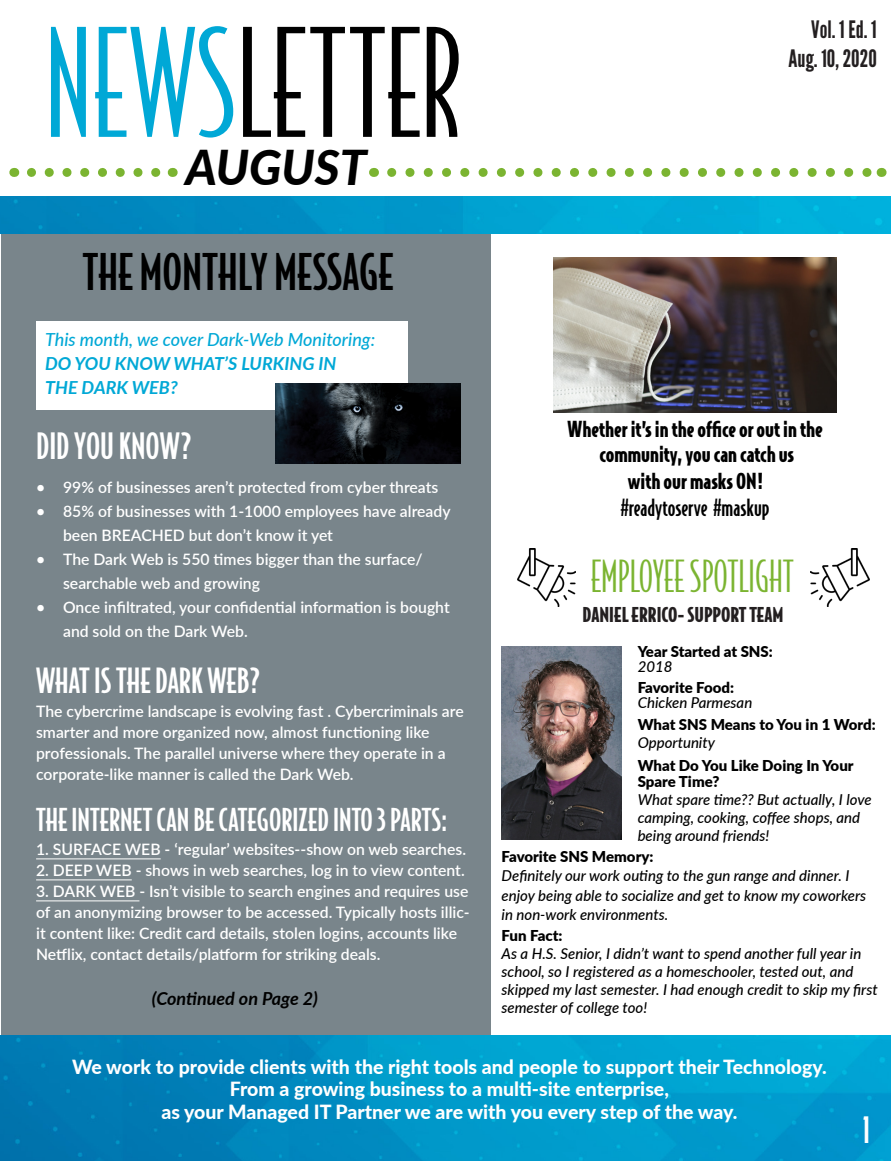
<style>
.page{position:relative;width:891px;height:1161px;background:#fff}
.page>*{position:absolute;margin:0;border:0;box-sizing:border-box;transform-origin:0 0}
.t1{font:300 142.5px "Bodega Sans";color:#000}
.t2{font:500 48px "Bodega Sans";color:#000}
.t3{font:italic 800 48px "Lato";color:#000}
.t4{font:300 42px "Bodega Sans";color:#7bb431}
.t5{font:500 34.5px "Bodega Sans";color:#fff}
.t6{font:500 33px "Bodega Sans";color:#fff}
.t7{font:500 30px "Bodega Sans";color:#fff}
.t8{font:24px "League Gothic";color:#231f20}
.t9{font:500 22.5px "Bodega Sans";color:#000}
.t10{font:900 21px "Bodega Sans";color:#000}
.t11{font:800 19.5px "Lato";color:#fff}
.t12{font:900 19.5px "Bodega Sans";color:#231f20}
.t13{font:italic 500 18px "Lato";color:#00a8d6}
.t14{font:italic 700 18px "Lato";color:#00a8d6}
.t15{font:italic 700 18px "Lato";color:#000}
.t16{font:600 15.75px/24px "Lato";color:#fff}
.t17{font:italic 500 15px/18px "Lato";color:#000}
.t18{font:900 15px/18px "Lato";color:#000}
.s1{color:#00a8d6}
.s2{font-weight:500;font-style:italic}
</style>
<div class="page">
<img style="left:0;top:1035px;width:891px;height:126px">
<div style="left:1px;top:233px;width:489px;height:802px;background:#79858b"></div>
<div style="left:36px;top:321px;width:371px;height:89px;background:#fff"></div>
<img style="left:275px;top:384px;width:186px;height:80px">
<hr style="left:36px;top:859px;width:125px;height:1px;background:#fff">
<hr style="left:36px;top:880px;width:96px;height:1px;background:#fff">
<hr style="left:36px;top:901px;width:103px;height:1px;background:#fff">
<img style="left:553px;top:258px;width:284px;height:155px">
<img style="left:517px;top:548px;width:59px;height:59px">
<img style="left:811px;top:548px;width:58px;height:59px">
<img style="left:502px;top:646px;width:119px;height:193px">
<svg style="left:392px;top:168px;width:480px;height:9px"></svg>
<svg style="left:31px;top:168px;width:130px;height:9px"></svg>
<img style="left:0;top:197px;width:891px;height:36px">
<p class="t1" style="left:45px;top:0;width:418px"><span class="s1">NEWS</span>LETTER</p>
<p class="t3" style="left:185px;top:132px;width:183px">AUGUST</p>
<p class="t2" style="left:83px;top:243px;width:312px">THE MONTHLY MESSAGE</p>
<p class="t13" style="left:45px;top:327px;width:332px">This month, we cover Dark-Web Monitoring:</p>
<p class="t14" style="left:45px;top:350px;width:293px">DO YOU KNOW WHAT’S LURKING IN</p>
<p class="t14" style="left:45px;top:374px;width:134px">THE DARK WEB?</p>
<p class="t5" style="left:36px;top:426px;width:157px">DID YOU KNOW?</p>
<p class="t16" style="left:36px;top:474px;width:404px">• 99% of businesses aren’t protected from cyber threats</p>
<p class="t16" style="left:63px;top:498px;width:389px;text-indent:-27px">• 85% of businesses with 1-1000 employees have already been BREACHED but don’t know it yet</p>
<p class="t16" style="left:63px;top:546px;width:361px;text-indent:-27px">• The Dark Web is 550 times bigger than the surface/ searchable web and growing</p>
<p class="t16" style="left:63px;top:594px;width:388px;text-indent:-27px">• Once infiltrated, your confidential information is bought and sold on the Dark Web.</p>
<p class="t6" style="left:36px;top:661px;width:225px">WHAT IS THE DARK WEB?</p>
<p class="t16" style="left:36px;top:700px;width:429px;line-height:21px">The cybercrime landscape is evolving fast . Cybercriminals are smarter and more organized now, almost functioning like</p>
<p class="t16" style="left:36px;top:741px;width:411px">professionals. The parallel universe where they operate in a</p>
<p class="t16" style="left:36px;top:762px;width:319px">corporate-like manner is called the Dark Web.</p>
<p class="t7" style="left:36px;top:802px;width:413px">THE INTERNET CAN BE CATEGORIZED INTO 3 PARTS:</p>
<p class="t16" style="left:36px;top:837px;width:431px">1. SURFACE WEB - ‘regular’ websites--show on web searches.</p>
<p class="t16" style="left:36px;top:858px;width:430px">2. DEEP WEB - shows in web searches, log in to view content.</p>
<p class="t16" style="left:36px;top:880px;width:435px;line-height:21px;text-align:justify">3. DARK WEB - Isn’t visible to search engines and requires use of an anonymizing browser to be accessed. Typically hosts illic&shy;it content like: Credit card details, stolen logins, accounts like</p>
<p class="t16" style="left:36px;top:942px;width:346px">Netflix, contact details/platform for striking deals.</p>
<p class="t15" style="left:152px;top:985px;width:168px">(Continued on Page 2)</p>
<p class="t8" style="left:811px;top:16px;width:67px">Vol. 1 Ed. 1</p>
<p class="t8" style="left:789px;top:44px;width:90px">Aug. 10, 2020</p>
<p class="t10" style="left:568px;top:415px;width:257px">Whether it’s in the office or out in the</p>
<p class="t10" style="left:599px;top:440px;width:196px">community, you can catch us</p>
<p class="t10" style="left:628px;top:467px;width:136px">with our masks ON!</p>
<p class="t9" style="left:621px;top:494px;width:150px">#readytoserve #maskup</p>
<p class="t4" style="left:591px;top:552px;width:204px">EMPLOYEE SPOTLIGHT</p>
<p class="t12" style="left:583px;top:602px;width:202px">DANIEL ERRICO- SUPPORT TEAM</p>
<p class="t18" style="left:638px;top:642px;width:137px">Year Started at SNS:</p>
<p class="t17" style="left:638px;top:657px;width:36px">2018</p>
<p class="t18" style="left:638px;top:678px;width:98px">Favorite Food:</p>
<p class="t17" style="left:638px;top:693px;width:116px">Chicken Parmesan</p>
<p class="t18" style="left:638px;top:715px;width:240px">What SNS Means to You in 1 Word:<br><span class="s2">Opportunity</span></p>
<p class="t18" style="left:638px;top:756px;width:217px;line-height:16.5px">What Do You Like Doing In Your<br>Spare Time?</p>
<p class="t17" style="left:638px;top:790px;width:235px">What spare time?? But actually, I love camping, cooking, coffee shops, and being around friends!</p>
<p class="t18" style="left:502px;top:847px;width:153px">Favorite SNS Memory:</p>
<p class="t17" style="left:502px;top:865px;width:366px;line-height:19.5px">Definitely our work outing to the gun range and dinner. I enjoy being able to socialize and get to know my coworkers in non-work environments.</p>
<p class="t18" style="left:502px;top:926px;width:62px">Fun Fact:</p>
<p class="t17" style="left:502px;top:944px;width:378px">As a H.S. Senior, I didn’t want to spend another full year in school, so I registered as a homeschooler, tested out, and skipped my last semester. I had enough credit to skip my first semester of college too!</p>
<p class="t11" style="left:72px;top:1052px;width:756px">We work to provide clients with the right tools and people to support their Technology.</p>
<p class="t11" style="left:230px;top:1075px;width:441px">From a growing business to a multi-site enterprise,</p>
<p class="t11" style="left:161px;top:1097px;width:578px">as your Managed IT Partner we are with you every step of the way.</p>
<p class="t5" style="left:863px;top:1110px;width:9px">1</p>
</div>
